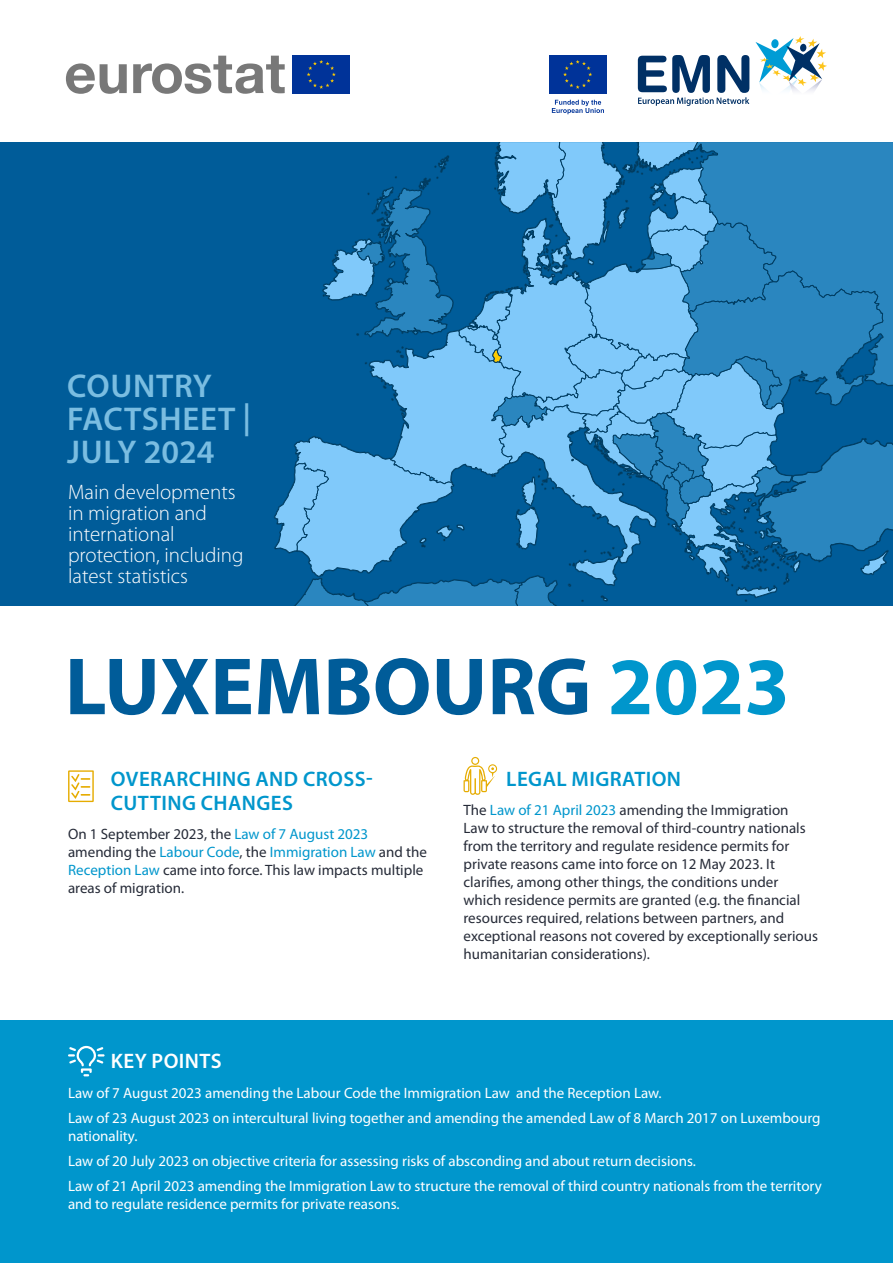
<style>
.page{position:relative;width:893px;height:1263px;background:#fff}
.page>*{position:absolute;margin:0;border:0;box-sizing:border-box;transform-origin:0 0}
.H1{font:700 81.9px "Myriad Pro";color:#005c99}
.coverH1{font:600 33px/33px "Myriad Pro";letter-spacing:.02em;color:#7abde1}
.coverH2{font:300 21px/21px "Myriad Pro";color:#fff}
.H2{font:600 21px/24.2px "Myriad Pro";letter-spacing:.02em;color:#0096cc}
.H2-2{font:600 21px "Myriad Pro";letter-spacing:.02em;color:#fff}
.text_main{font:15px/18px "Myriad Pro";color:#262b38}
.text_main-2{font:15px/18px "Myriad Pro";color:#fff}
.s1{color:#0096cc}
</style>
<div class="page">
<div style="left:292px;top:55px;width:58px;height:39px;background:#039"></div>
<svg style="left:307px;top:60px;width:29px;height:29px"></svg>
<svg style="left:66px;top:56px;width:219px;height:38px"></svg>
<div style="left:548px;top:54px;width:60px;height:41px;background:#039"></div>
<svg style="left:563px;top:60px;width:29px;height:29px"></svg>
<svg style="left:552px;top:100px;width:52px;height:14px"></svg>
<img style="left:760px;top:86px;width:29px;height:4px">
<img style="left:789px;top:86px;width:29px;height:5px">
<svg style="left:755px;top:36px;width:72px;height:50px"></svg>
<svg style="left:638px;top:55px;width:111px;height:51px"></svg>
<div style="left:0;top:142px;width:893px;height:464px;background:#005c99"></div>
<svg style="left:274px;top:142px;width:619px;height:464px"></svg>
<div style="left:0;top:1020px;width:893px;height:243px;background:#0096cc"></div>
<svg style="left:68px;top:1046px;width:37px;height:30px"></svg>
<svg style="left:68px;top:770px;width:26px;height:32px"></svg>
<svg style="left:464px;top:757px;width:33px;height:38px"></svg>
<h1 class="coverH1" style="left:67px;top:368px;width:185px">COUNTRY<br>FACTSHEET |<br>JULY 2024</h1>
<h2 class="coverH2" style="left:68px;top:482px;width:177px">Main developments in migration and international protection, including latest statistics</h2>
<h1 class="H1" style="left:65px;top:633px;width:726px">LUXEMBOURG <span class="s1">2023</span></h1>
<h2 class="H2" style="left:111px;top:766px;width:263px">OVERARCHING AND CROSS-<br>CUTTING CHANGES</h2>
<p class="text_main" style="left:68px;top:825px;width:360px">On 1 September 2023, the <span class="s1">Law of 7 August 2023 </span>amending the <span class="s1">Labour Code</span>, the <span class="s1">Immigration Law</span> and the <span class="s1">Reception Law</span> came into force. This law impacts multiple areas of migration.</p>
<h2 class="H2" style="left:506px;top:766px;width:176px">LEGAL MIGRATION</h2>
<p class="text_main" style="left:464px;top:801px;width:356px">The <span class="s1">Law of 21 April 2023</span> amending the Immigration<br>Law to structure the removal of third-country nationals from the territory and regulate residence permits for private reasons came into force on 12 May 2023. It clarifies, among other things, the conditions under which residence permits are granted (e.g. the financial resources required, relations between partners, and exceptional reasons not covered by exceptionally serious humanitarian considerations).</p>
<h2 class="H2-2" style="left:111px;top:1048px;width:112px">KEY POINTS</h2>
<p class="text_main-2" style="left:68px;top:1083px;width:595px">Law of 7 August 2023 amending the Labour Code the Immigration Law and the Reception Law.</p>
<p class="text_main-2" style="left:68px;top:1109px;width:754px">Law of 23 August 2023 on intercultural living together and amending the amended Law of 8 March 2017 on Luxembourg nationality.</p>
<p class="text_main-2" style="left:68px;top:1152px;width:629px">Law of 20 July 2023 on objective criteria for assessing risks of absconding and about return decisions.</p>
<p class="text_main-2" style="left:68px;top:1177px;width:755px">Law of 21 April 2023 amending the Immigration Law to structure the removal of third country nationals from the territory and to regulate residence permits for private reasons.</p>
</div>
